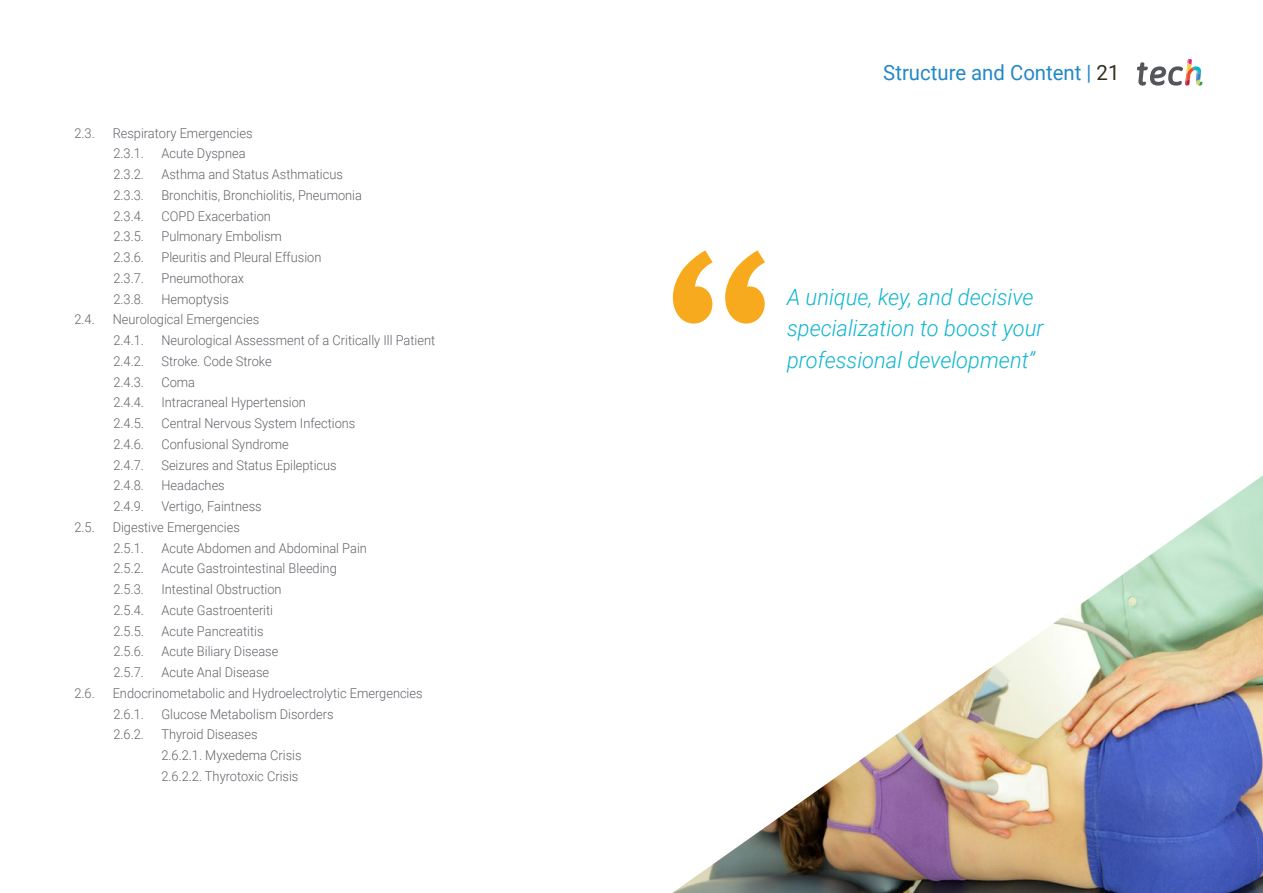
<style>
.page{position:relative;width:1263px;height:893px;background:#fff}
.page>*{position:absolute;margin:0;border:0;box-sizing:border-box;transform-origin:0 0}
.t1{font:italic 300 22.5px/31.5px "Roboto";color:#0fb6cf}
.t2{font:21px "Roboto";color:#2488c7}
.t3{font:300 13.5px/20.7px "Roboto";color:#61646a;scale:.95 1}
.s1{color:#312e20}
</style>
<div class="page">
<img style="left:672px;top:475px;width:591px;height:418px">
<svg style="left:673px;top:250px;width:92px;height:74px"></svg>
<svg style="left:1137px;top:59px;width:65px;height:27px"></svg>
<p class="t3" style="left:74px;top:122px;width:23px">2.3.</p>
<p class="t3" style="left:113px;top:122px;width:149px">Respiratory Emergencies<br>2.3.1.</p>
<p class="t3" style="left:161px;top:143px;width:90px">Acute Dyspnea</p>
<p class="t3" style="left:113px;top:164px;width:34px">2.3.2.</p>
<p class="t3" style="left:161px;top:164px;width:193px">Asthma and Status Asthmaticus</p>
<p class="t3" style="left:113px;top:184px;width:34px">2.3.3.</p>
<p class="t3" style="left:161px;top:184px;width:213px">Bronchitis, Bronchiolitis, Pneumonia</p>
<p class="t3" style="left:113px;top:205px;width:34px">2.3.4.</p>
<p class="t3" style="left:161px;top:205px;width:117px">COPD Exacerbation</p>
<p class="t3" style="left:113px;top:226px;width:34px">2.3.5.</p>
<p class="t3" style="left:161px;top:226px;width:128px">Pulmonary Embolism</p>
<p class="t3" style="left:113px;top:247px;width:34px">2.3.6.</p>
<p class="t3" style="left:161px;top:247px;width:170px">Pleuritis and Pleural Effusion</p>
<p class="t3" style="left:113px;top:267px;width:34px">2.3.7.</p>
<p class="t3" style="left:161px;top:267px;width:89px">Pneumothorax</p>
<p class="t3" style="left:113px;top:288px;width:34px">2.3.8.</p>
<p class="t3" style="left:161px;top:288px;width:72px">Hemoptysis</p>
<p class="t3" style="left:74px;top:309px;width:23px">2.4.</p>
<p class="t3" style="left:113px;top:309px;width:156px">Neurological Emergencies<br>2.4.1.</p>
<p class="t3" style="left:161px;top:330px;width:290px">Neurological Assessment of a Critically Ill Patient</p>
<p class="t3" style="left:113px;top:350px;width:34px">2.4.2.</p>
<p class="t3" style="left:161px;top:350px;width:118px">Stroke. Code Stroke</p>
<p class="t3" style="left:113px;top:371px;width:34px">2.4.3.</p>
<p class="t3" style="left:161px;top:371px;width:37px">Coma</p>
<p class="t3" style="left:113px;top:392px;width:34px">2.4.4.</p>
<p class="t3" style="left:161px;top:392px;width:154px">Intracraneal Hypertension</p>
<p class="t3" style="left:113px;top:413px;width:34px">2.4.5.</p>
<p class="t3" style="left:161px;top:413px;width:206px">Central Nervous System Infections</p>
<p class="t3" style="left:113px;top:433px;width:34px">2.4.6.</p>
<p class="t3" style="left:161px;top:433px;width:136px">Confusional Syndrome</p>
<p class="t3" style="left:113px;top:454px;width:34px">2.4.7.</p>
<p class="t3" style="left:161px;top:454px;width:186px">Seizures and Status Epilepticus</p>
<p class="t3" style="left:113px;top:475px;width:34px">2.4.8.</p>
<p class="t3" style="left:161px;top:475px;width:68px">Headaches</p>
<p class="t3" style="left:113px;top:496px;width:34px">2.4.9.</p>
<p class="t3" style="left:161px;top:496px;width:107px">Vertigo, Faintness</p>
<p class="t3" style="left:74px;top:516px;width:23px">2.5.</p>
<p class="t3" style="left:113px;top:516px;width:135px">Digestive Emergencies<br>2.5.1.</p>
<p class="t3" style="left:161px;top:537px;width:218px">Acute Abdomen and Abdominal Pain</p>
<p class="t3" style="left:113px;top:558px;width:34px">2.5.2.</p>
<p class="t3" style="left:161px;top:558px;width:186px">Acute Gastrointestinal Bleeding</p>
<p class="t3" style="left:113px;top:579px;width:34px">2.5.3.</p>
<p class="t3" style="left:161px;top:579px;width:128px">Intestinal Obstruction</p>
<p class="t3" style="left:113px;top:599px;width:34px">2.5.4.</p>
<p class="t3" style="left:161px;top:599px;width:119px">Acute Gastroenteriti</p>
<p class="t3" style="left:113px;top:620px;width:34px">2.5.5.</p>
<p class="t3" style="left:161px;top:620px;width:109px">Acute Pancreatitis</p>
<p class="t3" style="left:113px;top:641px;width:34px">2.5.6.</p>
<p class="t3" style="left:161px;top:641px;width:125px">Acute Biliary Disease</p>
<p class="t3" style="left:113px;top:662px;width:34px">2.5.7.</p>
<p class="t3" style="left:161px;top:662px;width:115px">Acute Anal Disease</p>
<p class="t3" style="left:74px;top:682px;width:23px">2.6.</p>
<p class="t3" style="left:113px;top:682px;width:328px">Endocrinometabolic and Hydroelectrolytic Emergencies<br>2.6.1.</p>
<p class="t3" style="left:161px;top:703px;width:183px">Glucose Metabolism Disorders</p>
<p class="t3" style="left:113px;top:724px;width:34px">2.6.2.</p>
<p class="t3" style="left:161px;top:724px;width:149px">Thyroid Diseases<br>2.6.2.1. Myxedema Crisis<br>2.6.2.2. Thyrotoxic Crisis</p>
<h2 class="t2" style="left:883px;top:57px;width:238px">Structure and Content | <span class="s1">21</span></h2>
<h1 class="t1" style="left:787px;top:280px;width:258px">A unique, key, and decisive specialization to boost your professional development”</h1>
</div>
